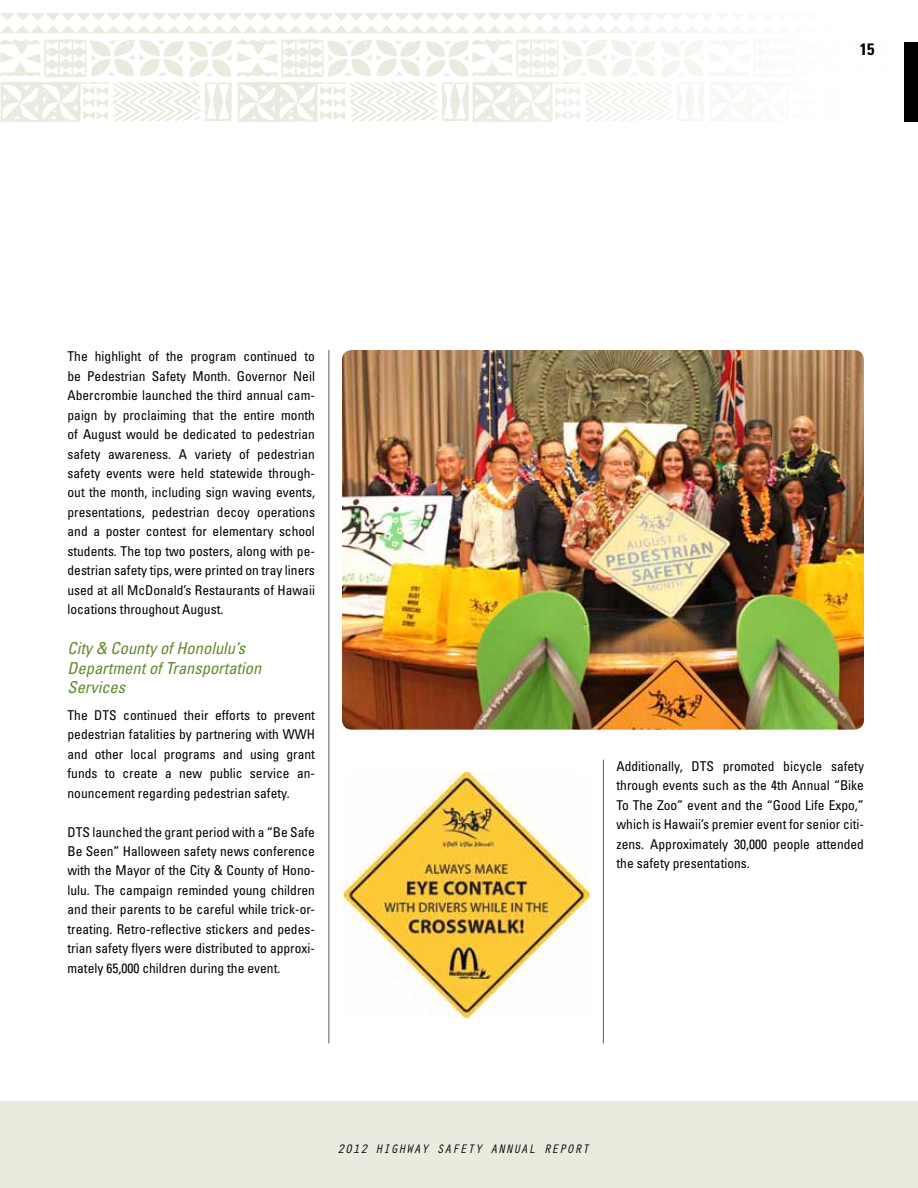
<style>
.page{position:relative;width:918px;height:1188px;background:#fff}
.page>*{position:absolute;margin:0;border:0;box-sizing:border-box;transform-origin:0 0}
.t1{font:italic condensed 16.5px/19.5px "Univers";color:#628c2d}
.t2{font:700 condensed 16.5px "Univers";color:#000}
.t3{font:condensed 13.5px/19.5px "Univers";color:#000;text-align:justify}
.t4{font:italic 12.75px "Orator Std";color:#000}
</style>
<div class="page">
<svg style="left:0;top:13px;width:905px;height:109px"></svg>
<div style="left:0;top:1102px;width:918px;height:86px;background:#e7ecdf"></div>
<img style="left:342px;top:350px;width:522px;height:380px">
<img style="left:343px;top:772px;width:247px;height:246px">
<hr style="left:328px;top:350px;width:1px;height:693px;background:#58595b">
<hr style="left:603px;top:760px;width:1px;height:283px;background:#58595b">
<div style="left:905px;top:42px;width:13px;height:80px;background:#000"></div>
<p class="t2" style="left:860px;top:39px;width:16px">15</p>
<p class="t3" style="left:68px;top:346px;width:249px">The highlight of the program continued to be Pedestrian Safety Month. Governor Neil Abercrombie launched the third annual cam&shy;paign by proclaiming that the entire month of August would be dedicated to pedestrian safety awareness. A variety of pedestrian safety events were held statewide through&shy;out the month, including sign waving events, presentations, pedestrian decoy operations and a poster contest for elementary school students. The top two posters, along with pe&shy;destrian safety tips, were printed on tray liners used at all McDonald’s Restaurants of Hawaii locations throughout August.</p>
<p class="t1" style="left:68px;top:638px;width:195px">City &amp; County of Honolulu’s<br>Department of Transportation<br>Services</p>
<p class="t3" style="left:68px;top:705px;width:249px">The DTS continued their efforts to prevent pedestrian fatalities by partnering with WWH and other local programs and using grant funds to create a new public service an&shy;nouncement regarding pedestrian safety.</p>
<p class="t3" style="left:68px;top:822px;width:249px">DTS launched the grant period with a “Be Safe Be Seen” Halloween safety news conference with the Mayor of the City &amp; County of Hono&shy;lulu. The campaign reminded young children and their parents to be careful while trick-or&shy;treating. Retro-reflective stickers and pedes&shy;trian safety flyers were distributed to approxi&shy;mately 65,000 children during the event.</p>
<p class="t3" style="left:617px;top:756px;width:249px">Additionally, DTS promoted bicycle safety through events such as the 4th Annual “Bike To The Zoo” event and the “Good Life Expo,” which is Hawaii’s premier event for senior citi&shy;zens. Approximately 30,000 people attended the safety presentations.</p>
<p class="t4" style="left:337px;top:1139px;width:254px">2012 HIGHWAY SAFETY ANNUAL REPORT</p>
</div>
